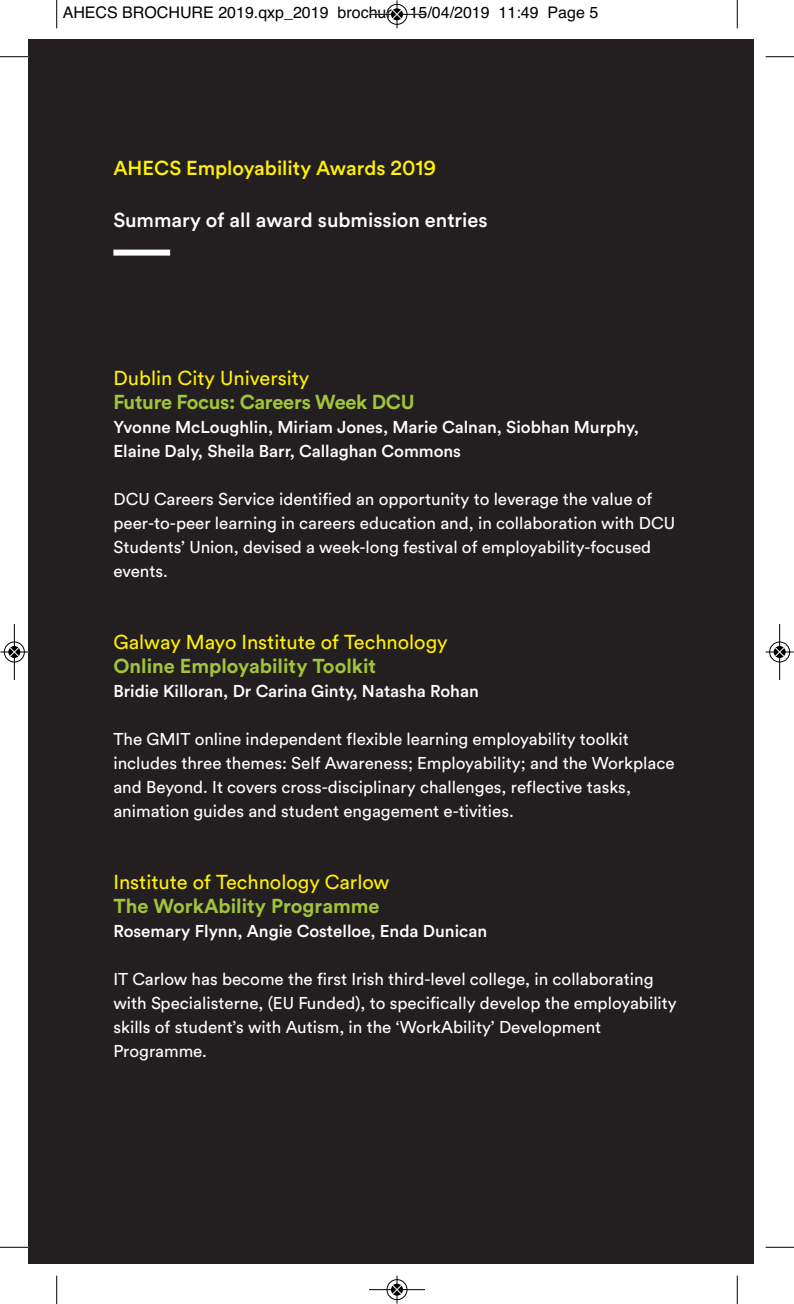
<style>
.page{position:relative;width:794px;height:1304px;background:#fff}
.page>*{position:absolute;margin:0;border:0;box-sizing:border-box;transform-origin:0 0}
.t1{font:20px "Circular Air Pro";color:#fff101}
.t2{font:700 20px "Circular Air Pro";color:#a1c43a}
.t3{font:500 20px "Circular Air Pro";color:#fff}
.t4{font:500 20px "Circular Air Pro";color:#fff101}
.t5{font:17px/24px "Circular Air Pro";color:#fff}
.t6{font:500 17px/24px "Circular Air Pro";color:#fff}
.t7{font:16px "Helvetica";color:#000}
</style>
<div class="page">
<div style="left:28px;top:40px;width:726px;height:1224px;background:#231f20"></div>
<div style="left:113px;top:250px;width:57px;height:6px;background:#fff"></div>
<svg style="left:56px;top:0;width:1px;height:28px"></svg>
<svg style="left:0;top:56px;width:28px;height:1px"></svg>
<svg style="left:737px;top:0;width:1px;height:28px"></svg>
<svg style="left:765px;top:56px;width:29px;height:1px"></svg>
<svg style="left:56px;top:1276px;width:1px;height:28px"></svg>
<svg style="left:0;top:1247px;width:28px;height:1px"></svg>
<svg style="left:737px;top:1276px;width:1px;height:28px"></svg>
<svg style="left:765px;top:1247px;width:29px;height:1px"></svg>
<div style="left:386px;top:4px;width:22px;height:21px;border:1px solid #fff;border-radius:50%"></div>
<hr style="left:369px;top:14px;width:56px;height:1px;background:#000">
<div style="left:387px;top:4px;width:20px;height:21px;border:1px solid #000;border-radius:50%"></div>
<svg style="left:392px;top:0;width:10px;height:28px"></svg>
<div style="left:386px;top:1279px;width:22px;height:21px;border:1px solid #fff;border-radius:50%"></div>
<hr style="left:369px;top:1289px;width:56px;height:1px;background:#000">
<div style="left:387px;top:1279px;width:20px;height:21px;border:1px solid #000;border-radius:50%"></div>
<svg style="left:392px;top:1276px;width:10px;height:28px"></svg>
<div style="left:4px;top:641px;width:21px;height:22px;border:1px solid #fff;border-radius:50%"></div>
<hr style="left:14px;top:624px;width:1px;height:56px;background:#000">
<div style="left:4px;top:642px;width:21px;height:20px;border:1px solid #000;border-radius:50%"></div>
<svg style="left:0;top:647px;width:28px;height:10px"></svg>
<div style="left:769px;top:641px;width:21px;height:22px;border:1px solid #fff;border-radius:50%"></div>
<hr style="left:779px;top:624px;width:1px;height:56px;background:#000">
<div style="left:769px;top:642px;width:21px;height:20px;border:1px solid #000;border-radius:50%"></div>
<svg style="left:765px;top:647px;width:28px;height:10px"></svg>
<p class="t7" style="left:63px;top:3px;width:537px">AHECS BROCHURE 2019.qxp_2019 brochure 15/04/2019 11:49 Page 5</p>
<p class="t4" style="left:113px;top:160px;width:324px">AHECS Employability Awards 2019</p>
<p class="t3" style="left:113px;top:212px;width:376px">Summary of all award submission entries</p>
<p class="t1" style="left:113px;top:370px;width:197px">Dublin City University</p>
<p class="t2" style="left:113px;top:394px;width:303px">Future Focus: Careers Week DCU</p>
<p class="t6" style="left:113px;top:416px;width:527px">Yvonne McLoughlin, Miriam Jones, Marie Calnan, Siobhan Murphy,<br>Elaine Daly, Sheila Barr, Callaghan Commons</p>
<p class="t5" style="left:113px;top:488px;width:563px">DCU Careers Service identified an opportunity to leverage the value of peer-to-peer learning in careers education and, in collaboration with DCU Students’ Union, devised a week-long festival of employability-focused events.</p>
<p class="t1" style="left:113px;top:634px;width:336px">Galway Mayo Institute of Technology</p>
<p class="t2" style="left:113px;top:658px;width:264px">Online Employability Toolkit</p>
<p class="t6" style="left:113px;top:680px;width:367px">Bridie Killoran, Dr Carina Ginty, Natasha Rohan</p>
<p class="t5" style="left:113px;top:728px;width:563px">The GMIT online independent flexible learning employability toolkit includes three themes: Self Awareness; Employability; and the Workplace and Beyond. It covers cross-disciplinary challenges, reflective tasks, animation guides and student engagement e-tivities.</p>
<p class="t1" style="left:113px;top:874px;width:277px">Institute of Technology Carlow</p>
<p class="t2" style="left:113px;top:898px;width:268px">The WorkAbility Programme</p>
<p class="t6" style="left:113px;top:920px;width:375px">Rosemary Flynn, Angie Costelloe, Enda Dunican</p>
<p class="t5" style="left:113px;top:968px;width:565px">IT Carlow has become the first Irish third-level college, in collaborating with Specialisterne, (EU Funded), to specifically develop the employability skills of student’s with Autism, in the ‘WorkAbility’ Development Programme.</p>
</div>
